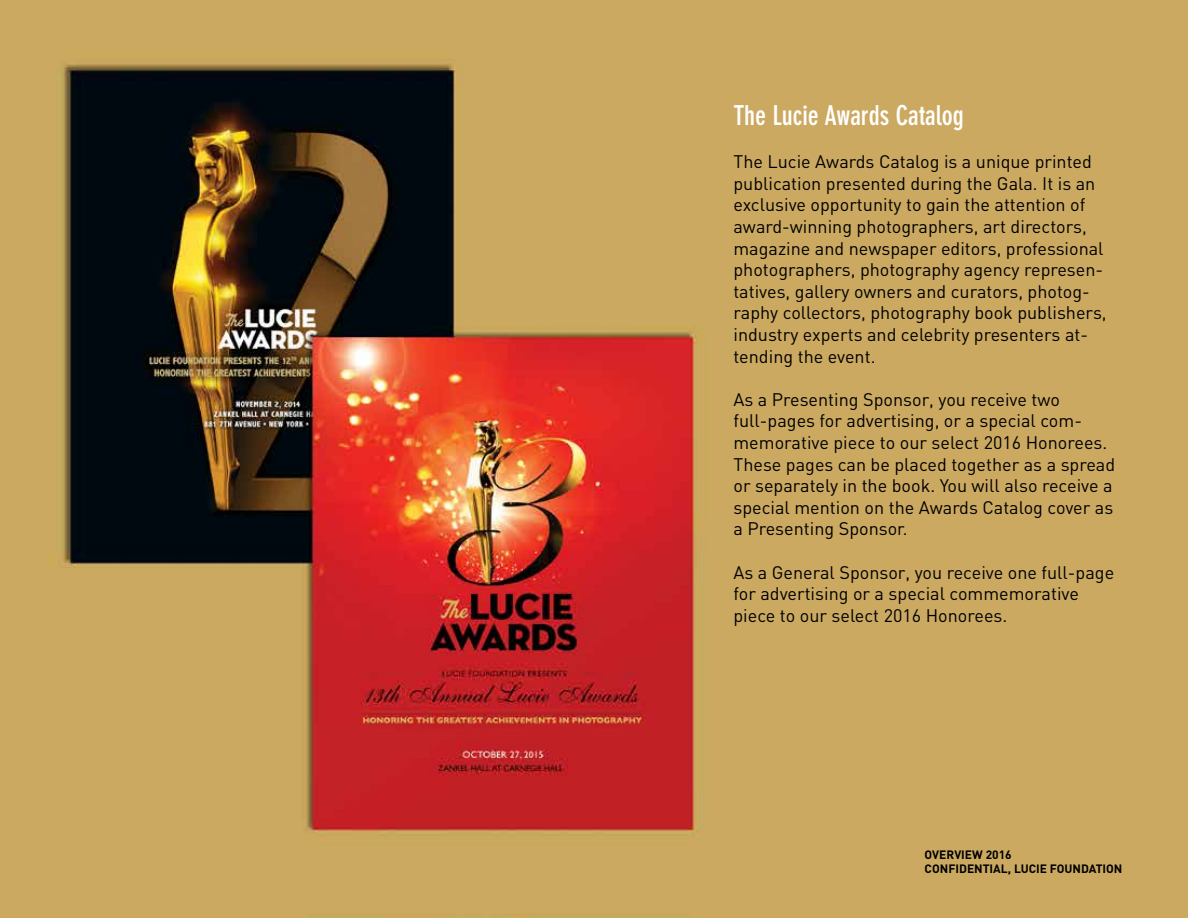
<style>
.page{position:relative;width:1188px;height:918px;background:#fff}
.page>*{position:absolute;margin:0;border:0;box-sizing:border-box;transform-origin:0 0}
.t1{font:700 condensed 27px "DIN Neuzeit Grotesk";color:#fff}
.t2{font:18px/21.6px "DIN";color:#000}
.t3{font:700 12px/14.4px "DIN";color:#000}
</style>
<div class="page">
<img style="left:0;top:0;width:1188px;height:918px">
<h1 class="t1" style="left:734px;top:100px;width:232px">The Lucie Awards Catalog</h1>
<p class="t2" style="left:734px;top:151px;width:375px">The Lucie Awards Catalog is a unique printed publication presented during the Gala. It is an exclusive opportunity to gain the attention of award-winning photographers, art directors, magazine and newspaper editors, professional photographers, photography agency represen&shy;tatives, gallery owners and curators, photog&shy;raphy collectors, photography book publishers, industry experts and celebrity presenters at&shy;tending the event.</p>
<p class="t2" style="left:734px;top:388px;width:383px">As a Presenting Sponsor, you receive two full-pages for advertising, or a special com&shy;memorative piece to our select 2016 Honorees.<br>These pages can be placed together as a spread or separately in the book. You will also receive a special mention on the Awards Catalog cover as a Presenting Sponsor.</p>
<p class="t2" style="left:734px;top:561px;width:382px">As a General Sponsor, you receive one full-page for advertising or a special commemorative piece to our select 2016 Honorees.</p>
<p class="t3" style="left:925px;top:847px;width:199px">OVERVIEW 2016<br>CONFIDENTIAL, LUCIE FOUNDATION</p>
</div>
